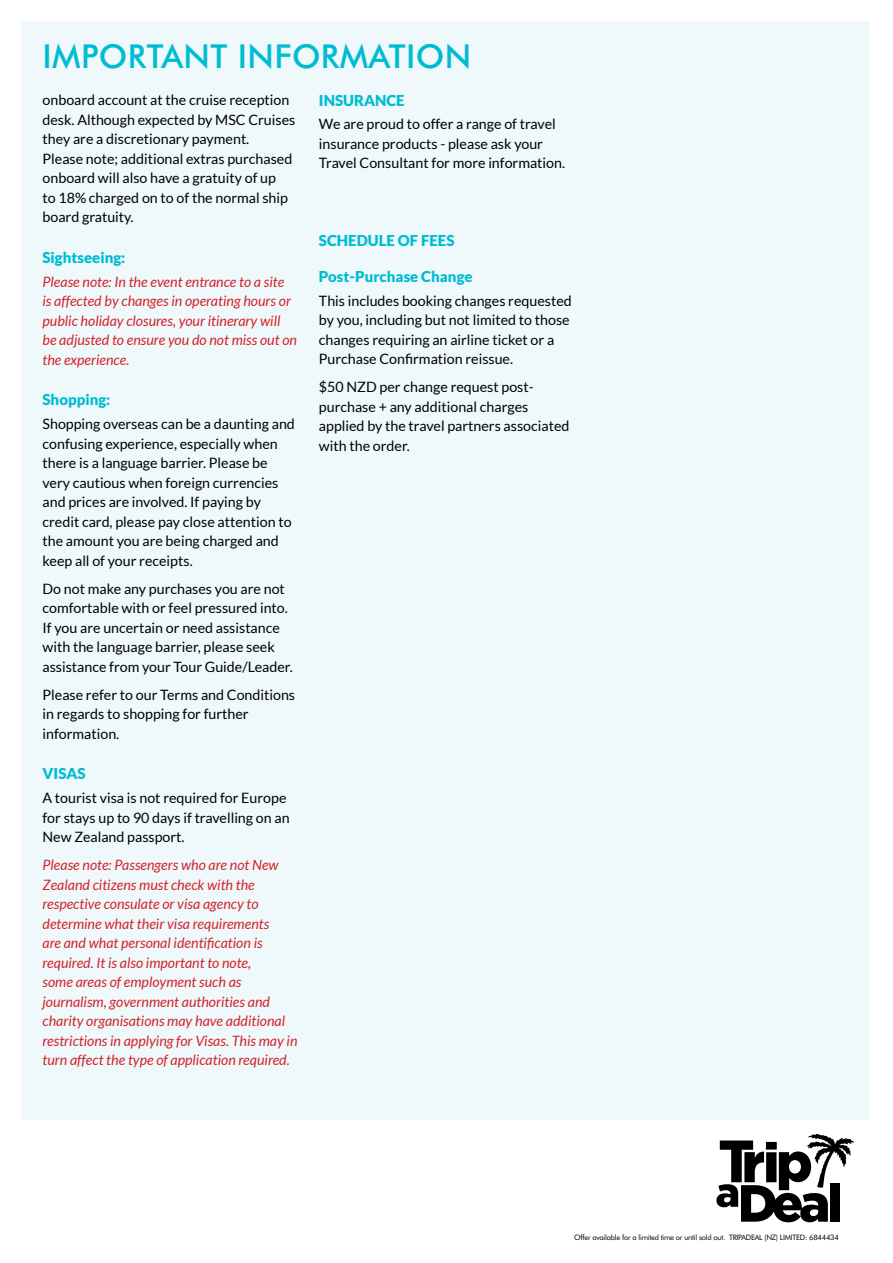
<style>
.page{position:relative;width:893px;height:1263px;background:#fff}
.page>*{position:absolute;margin:0;border:0;box-sizing:border-box;transform-origin:0 0}
.t1{font:500 33px "Futura BT";letter-spacing:.01em;color:#00bcd3}
.t2{font:900 15px "Lato";color:#00bcd3}
.t3{font:14.25px/19.5px "Lato";color:#000}
.t4{font:italic 14.25px/19.5px "Lato";color:#d2232a}
.t5{font:7.5px "Futura BT";letter-spacing:-.03em;color:#000}
</style>
<div class="page">
<div style="left:21px;top:21px;width:849px;height:1098px;background:#eff8fa"></div>
<svg style="left:716px;top:1134px;width:138px;height:88px"></svg>
<h1 class="t1" style="left:43px;top:36px;width:430px">IMPORTANT INFORMATION</h1>
<p class="t3" style="left:43px;top:90px;width:254px">onboard account at the cruise reception desk. Although expected by MSC Cruises they are a discretionary payment.<br>Please note; additional extras purchased onboard will also have a gratuity of up<br>to 18% charged on to of the normal ship board gratuity.</p>
<p class="t2" style="left:43px;top:248px;width:84px">Sightseeing:</p>
<p class="t4" style="left:43px;top:272px;width:256px">Please note: In the event entrance to a site<br>is affected by changes in operating hours or public holiday closures, your itinerary will be adjusted to ensure you do not miss out on the experience.</p>
<p class="t2" style="left:43px;top:391px;width:69px">Shopping:</p>
<p class="t3" style="left:43px;top:414px;width:254px">Shopping overseas can be a daunting and confusing experience, especially when there is a language barrier. Please be very cautious when foreign currencies and prices are involved. If paying by credit card, please pay close attention to the amount you are being charged and keep all of your receipts.</p>
<p class="t3" style="left:43px;top:578px;width:252px">Do not make any purchases you are not comfortable with or feel pressured into.<br>If you are uncertain or need assistance with the language barrier, please seek assistance from your Tour Guide/Leader.</p>
<p class="t3" style="left:43px;top:684px;width:254px">Please refer to our Terms and Conditions in regards to shopping for further information.</p>
<p class="t2" style="left:43px;top:765px;width:45px">VISAS</p>
<p class="t3" style="left:43px;top:788px;width:249px">A tourist visa is not required for Europe for stays up to 90 days if travelling on an<br>New Zealand passport.</p>
<p class="t4" style="left:43px;top:856px;width:257px">Please note: Passengers who are not New Zealand citizens must check with the respective consulate or visa agency to determine what their visa requirements<br>are and what personal identification is required. It is also important to note,<br>some areas of employment such as journalism, government authorities and charity organisations may have additional restrictions in applying for Visas. This may in turn affect the type of application required.</p>
<p class="t2" style="left:319px;top:91px;width:87px">INSURANCE</p>
<p class="t3" style="left:319px;top:114px;width:248px">We are proud to offer a range of travel insurance products - please ask your<br>Travel Consultant for more information.</p>
<p class="t2" style="left:319px;top:231px;width:137px">SCHEDULE OF FEES</p>
<p class="t2" style="left:319px;top:268px;width:155px">Post-Purchase Change</p>
<p class="t3" style="left:319px;top:291px;width:254px">This includes booking changes requested by you, including but not limited to those changes requiring an airline ticket or a Purchase Confirmation reissue.</p>
<p class="t3" style="left:319px;top:377px;width:252px">$50 NZD per change request post&shy;purchase + any additional charges applied by the travel partners associated with the order.</p>
<p class="t5" style="left:574px;top:1232px;width:266px">Offer available for a limited time or until sold out. TRIPADEAL (NZ) LIMITED: 6844434</p>
</div>
